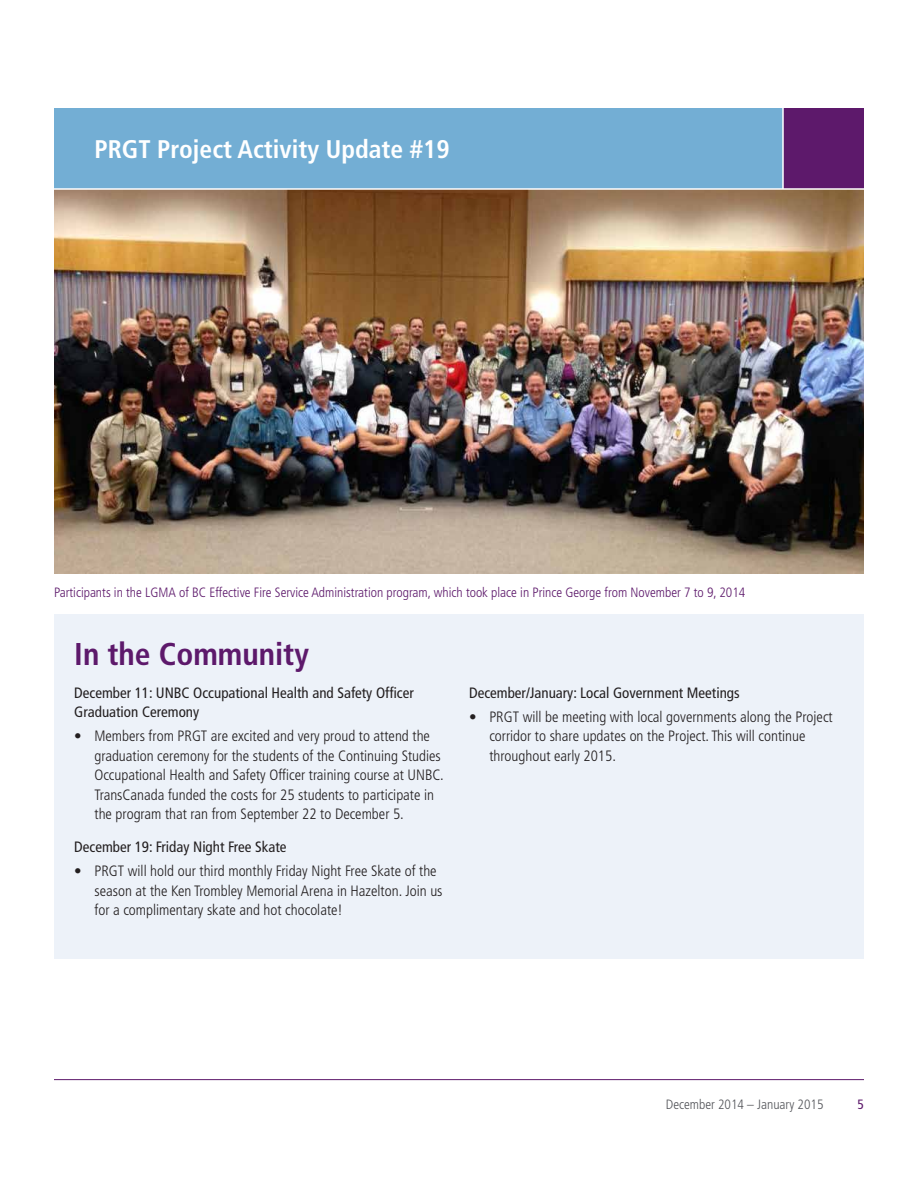
<style>
.page{position:relative;width:918px;height:1188px;background:#fff}
.page>*{position:absolute;margin:0;border:0;box-sizing:border-box;transform-origin:0 0}
.t1{font:700 condensed 31.5px "Frutiger";color:#5d196b}
.t2{font:700 condensed 25.5px "Frutiger";color:#fff}
.t3{font:300 condensed 15px/19.5px "Frutiger";color:#231f20}
.t4{font:condensed 15px/19.5px "Frutiger";color:#231f20}
.t5{font:300 condensed 13.5px "Frutiger";color:#5d196b}
.t6{font:300 condensed 13.5px "Frutiger";color:#54555a}
.t7{font:condensed 13.5px "Frutiger";color:#5d196b}
</style>
<div class="page">
<div style="left:54px;top:108px;width:730px;height:81px;background:#73aed4"></div>
<div style="left:783px;top:108px;width:81px;height:81px;background:#5d196b"></div>
<div style="left:54px;top:614px;width:810px;height:344px;background:#edf2f9"></div>
<img style="left:54px;top:190px;width:810px;height:384px">
<hr style="left:782px;top:108px;width:2px;height:81px;background:#fff">
<hr style="left:54px;top:1079px;width:810px;height:1px;background:#5d196b">
<hr style="left:54px;top:188px;width:810px;height:2px;background:#fff">
<h2 class="t2" style="left:94px;top:134px;width:357px">PRGT Project Activity Update #19</h2>
<p class="t5" style="left:54px;top:585px;width:693px">Participants in the LGMA of BC Effective Fire Service Administration program, which took place in Prince George from November 7 to 9, 2014</p>
<h1 class="t1" style="left:74px;top:635px;width:236px">In the Community</h1>
<p class="t4" style="left:74px;top:683px;width:341px">December 11: UNBC Occupational Health and Safety Officer<br>Graduation Ceremony</p>
<p class="t3" style="left:94px;top:726px;width:351px;text-indent:-20px">• Members from PRGT are excited and very proud to attend the graduation ceremony for the students of the Continuing Studies Occupational Health and Safety Officer training course at UNBC.<br>TransCanada funded the costs for 25 students to participate in the program that ran from September 22 to December 5.</p>
<p class="t4" style="left:74px;top:837px;width:214px">December 19: Friday Night Free Skate</p>
<p class="t3" style="left:94px;top:861px;width:350px;text-indent:-20px">• PRGT will hold our third monthly Friday Night Free Skate of the season at the Ken Trombley Memorial Arena in Hazelton. Join us for a complimentary skate and hot chocolate!</p>
<p class="t4" style="left:469px;top:683px;width:272px">December/January: Local Government Meetings</p>
<p class="t3" style="left:489px;top:707px;width:345px;text-indent:-20px">• PRGT will be meeting with local governments along the Project corridor to share updates on the Project. This will continue throughout early 2015.</p>
<p class="t6" style="left:666px;top:1096px;width:159px">December 2014 – January 2015</p>
<p class="t7" style="left:858px;top:1096px;width:8px">5</p>
</div>
